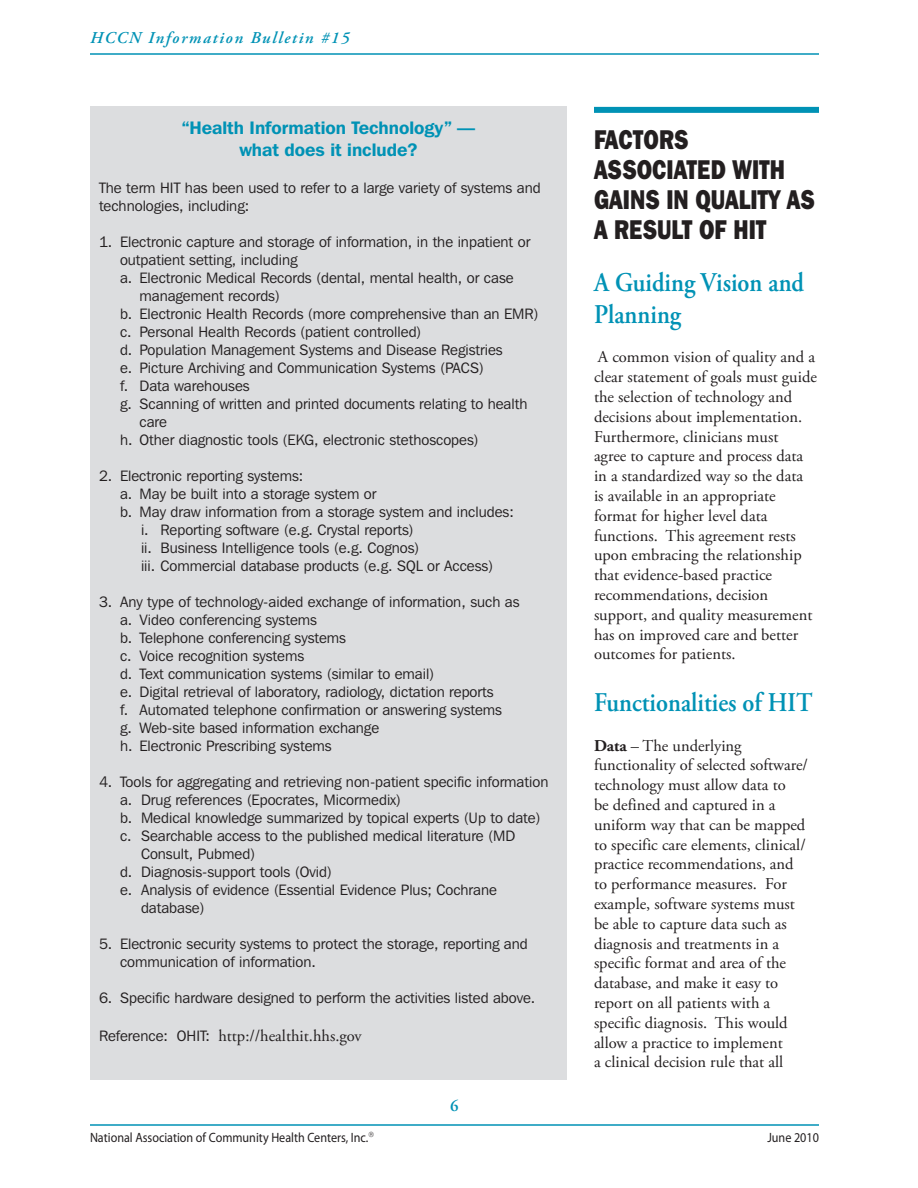
<style>
.page{position:relative;width:918px;height:1188px;background:#fff}
.page>*{position:absolute;margin:0;border:0;box-sizing:border-box;transform-origin:0 0}
.Hd1{font:800 27px/30px "Franklin Gothic IT Cby BT";color:#231f20;scale:.8 1}
.Hd_2{font:600 27px/32.4px "Adobe Garamond Pro";color:#0092b5;scale:.9 1}
.Body_text{font:600 18px/21.6px "Franklin Gothic IT Cby BT";color:#0092b5;text-align:center}
.Body_text-2{font:16.5px/19.8px "Adobe Garamond Pro";color:#231f20}
.t1{font:italic 600 16.5px "Adobe Garamond Pro";letter-spacing:.1em;color:#0092b5}
.t2{font:600 16.5px "Adobe Garamond Pro";color:#0092b5}
.Body_text-3{font:15px/18px "Franklin Gothic IT Cby BT";color:#231f20}
.t3{font:13.5px "Myriad Pro";color:#231f20;scale:.9 1}
.s1{font-family:"Franklin Gothic IT Cby BT";font-size:15px}
.s2{font-weight:700}
</style>
<div class="page">
<div style="left:90px;top:107px;width:477px;height:973px;background:#dcdddf"></div>
<div style="left:594px;top:107px;width:225px;height:6px;background:#0092b5"></div>
<hr style="left:90px;top:53px;width:729px;height:2px;background:#0092b5">
<hr style="left:90px;top:1124px;width:729px;height:2px;background:#0092b5">
<p class="t1" style="left:90px;top:29px;width:261px">HCCN Information Bulletin #15</p>
<p class="Body_text" style="left:182px;top:117px;width:295px">“Health Information Technology” — what does it include?</p>
<p class="Body_text-3" style="left:99px;top:179px;width:443px">The term HIT has been used to refer to a large variety of systems and technologies, including:</p>
<p class="Body_text-3" style="left:120px;top:233px;width:412px;text-indent:-21px">1. Electronic capture and storage of information, in the inpatient or outpatient setting, including</p>
<p class="Body_text-3" style="left:140px;top:269px;width:376px;text-indent:-20px">a. Electronic Medical Records (dental, mental health, or case management records)</p>
<p class="Body_text-3" style="left:120px;top:305px;width:420px">b. Electronic Health Records (more comprehensive than an EMR)</p>
<p class="Body_text-3" style="left:120px;top:323px;width:303px">c. Personal Health Records (patient controlled)</p>
<p class="Body_text-3" style="left:120px;top:341px;width:384px">d. Population Management Systems and Disease Registries</p>
<p class="Body_text-3" style="left:120px;top:359px;width:366px">e. Picture Archiving and Communication Systems (PACS)</p>
<p class="Body_text-3" style="left:120px;top:377px;width:131px">f. Data warehouses</p>
<p class="Body_text-3" style="left:140px;top:395px;width:389px;text-indent:-20px">g. Scanning of written and printed documents relating to health care</p>
<p class="Body_text-3" style="left:120px;top:431px;width:360px">h. Other diagnostic tools (EKG, electronic stethoscopes)</p>
<p class="Body_text-3" style="left:99px;top:467px;width:206px">2. Electronic reporting systems:</p>
<p class="Body_text-3" style="left:120px;top:485px;width:258px">a. May be built into a storage system or</p>
<p class="Body_text-3" style="left:120px;top:503px;width:395px">b. May draw information from a storage system and includes:</p>
<p class="Body_text-3" style="left:141px;top:521px;width:274px">i. Reporting software (e.g. Crystal reports)</p>
<p class="Body_text-3" style="left:141px;top:539px;width:280px">ii. Business Intelligence tools (e.g. Cognos)</p>
<p class="Body_text-3" style="left:141px;top:557px;width:354px">iii. Commercial database products (e.g. SQL or Access)</p>
<p class="Body_text-3" style="left:99px;top:593px;width:422px">3. Any type of technology-aided exchange of information, such as</p>
<p class="Body_text-3" style="left:120px;top:611px;width:199px">a. Video conferencing systems</p>
<p class="Body_text-3" style="left:120px;top:629px;width:228px">b. Telephone conferencing systems</p>
<p class="Body_text-3" style="left:120px;top:647px;width:186px">c. Voice recognition systems</p>
<p class="Body_text-3" style="left:120px;top:665px;width:316px">d. Text communication systems (similar to email)</p>
<p class="Body_text-3" style="left:120px;top:683px;width:375px">e. Digital retrieval of laboratory, radiology, dictation reports</p>
<p class="Body_text-3" style="left:120px;top:701px;width:384px">f. Automated telephone confirmation or answering systems</p>
<p class="Body_text-3" style="left:120px;top:719px;width:261px">g. Web-site based information exchange</p>
<p class="Body_text-3" style="left:120px;top:737px;width:213px">h. Electronic Prescribing systems</p>
<p class="Body_text-3" style="left:99px;top:773px;width:451px">4. Tools for aggregating and retrieving non-patient specific information</p>
<p class="Body_text-3" style="left:120px;top:791px;width:283px">a. Drug references (Epocrates, Micormedix)</p>
<p class="Body_text-3" style="left:120px;top:809px;width:422px">b. Medical knowledge summarized by topical experts (Up to date)</p>
<p class="Body_text-3" style="left:141px;top:827px;width:376px;text-indent:-21px">c. Searchable access to the published medical literature (MD<br>Consult, Pubmed)</p>
<p class="Body_text-3" style="left:120px;top:863px;width:213px">d. Diagnosis-support tools (Ovid)</p>
<p class="Body_text-3" style="left:141px;top:881px;width:358px;text-indent:-21px">e. Analysis of evidence (Essential Evidence Plus; Cochrane database)</p>
<p class="Body_text-3" style="left:120px;top:935px;width:409px;text-indent:-21px">5. Electronic security systems to protect the storage, reporting and communication of information.</p>
<p class="Body_text-3" style="left:99px;top:989px;width:438px">6. Specific hardware designed to perform the activities listed above.</p>
<p class="Body_text-2" style="left:99px;top:1026px;width:264px"><span class="s1">Reference: OHIT:</span> http://healthit.hhs.gov</p>
<p class="t2" style="left:450px;top:1097px;width:10px">6</p>
<p class="Hd1" style="left:594px;top:124px;width:278px">FACTORS<br>ASSOCIATED WITH<br>GAINS IN QUALITY AS<br>A RESULT OF HIT</p>
<p class="Hd_2" style="left:594px;top:266px;width:235px">A Guiding Vision and<br>Planning</p>
<p class="Body_text-2" style="left:594px;top:348px;width:224px">A common vision of quality and a clear statement of goals must guide the selection of technology and decisions about implementation.<br>Furthermore, clinicians must<br>agree to capture and process data in a standardized way so the data<br>is available in an appropriate format for higher level data functions. This agreement rests upon embracing the relationship that evidence-based practice recommendations, decision support, and quality measurement has on improved care and better outcomes for patients.</p>
<p class="Hd_2" style="left:594px;top:687px;width:245px">Functionalities of HIT</p>
<p class="Body_text-2" style="left:594px;top:736px;width:216px"><span class="s2">Data</span> – The underlying functionality of selected software/ technology must allow data to<br>be defined and captured in a uniform way that can be mapped to specific care elements, clinical/ practice recommendations, and to performance measures. For example, software systems must be able to capture data such as diagnosis and treatments in a specific format and area of the database, and make it easy to report on all patients with a specific diagnosis. This would allow a practice to implement<br>a clinical decision rule that all</p>
<p class="t3" style="left:90px;top:1129px;width:317px">National Association of Community Health Centers, Inc.➔</p>
<p class="t3" style="left:767px;top:1129px;width:59px">June 2010</p>
</div>
